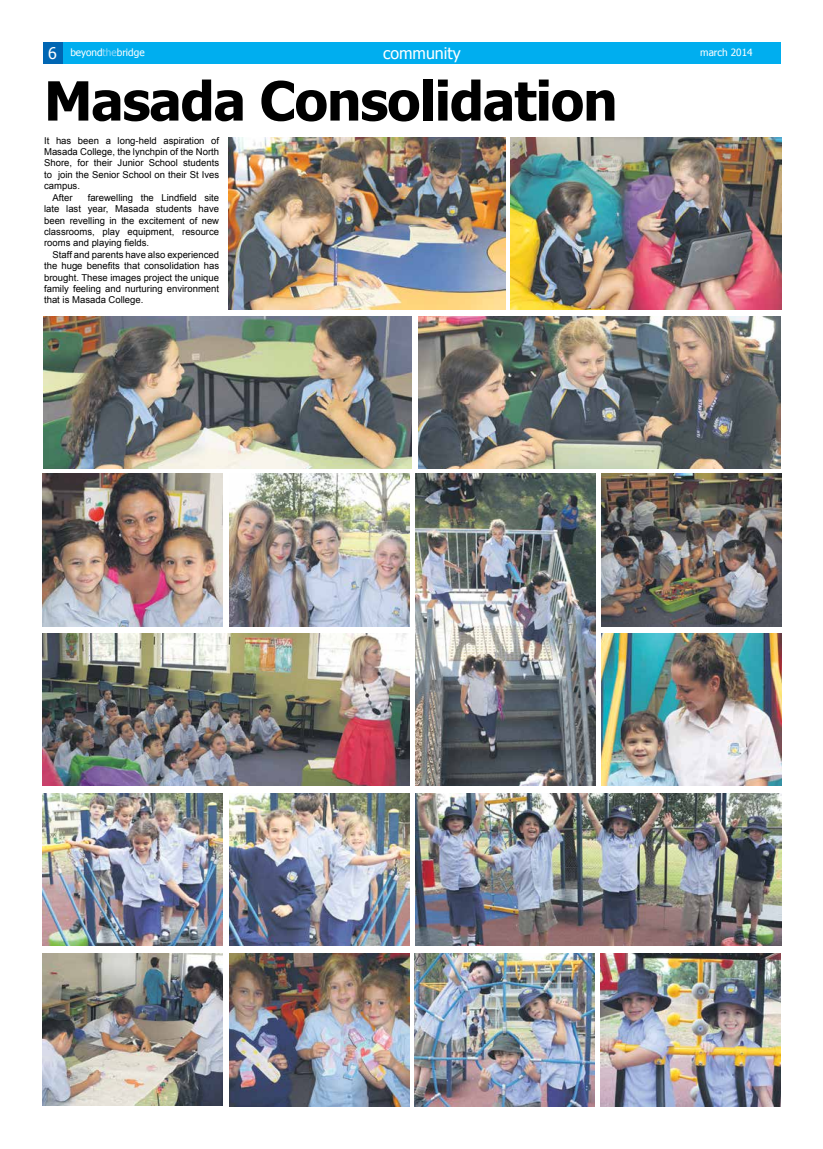
<style>
.page{position:relative;width:823px;height:1149px;background:#fff}
.page>*{position:absolute;margin:0;border:0;box-sizing:border-box;transform-origin:0 0}
.t1{font:700 54px "Tahoma";letter-spacing:-.02em;color:#000}
.t2{font:16px "Tahoma";color:#fff}
.t3{font:10px "Tahoma";color:#fff}
.t4{font:9.5px/11.4px "Arial";color:#000;text-align:justify}
.s1{font-size:16px}
.s2{color:#8ed8f8}
</style>
<div class="page">
<div style="left:63px;top:43px;width:717px;height:21px;background:#00aeef"></div>
<div style="left:43px;top:43px;width:19px;height:21px;background:#0066b3"></div>
<img style="left:228px;top:138px;width:277px;height:171px">
<img style="left:418px;top:316px;width:362px;height:152px">
<img style="left:510px;top:138px;width:271px;height:171px">
<img style="left:44px;top:316px;width:367px;height:152px">
<img style="left:229px;top:473px;width:180px;height:153px">
<img style="left:43px;top:473px;width:180px;height:153px">
<img style="left:415px;top:473px;width:180px;height:312px">
<img style="left:601px;top:473px;width:180px;height:153px">
<img style="left:43px;top:953px;width:180px;height:152px">
<img style="left:43px;top:633px;width:366px;height:152px">
<img style="left:601px;top:633px;width:180px;height:152px">
<img style="left:229px;top:793px;width:180px;height:152px">
<img style="left:43px;top:793px;width:180px;height:152px">
<img style="left:229px;top:953px;width:180px;height:153px">
<img style="left:415px;top:793px;width:366px;height:152px">
<img style="left:600px;top:953px;width:180px;height:153px">
<img style="left:414px;top:953px;width:179px;height:153px">
<p class="t3" style="left:48px;top:46px;width:98px"><span class="s1">6</span> beyond<span class="s2">the</span>bridge</p>
<h2 class="t2" style="left:383px;top:43px;width:79px">community</h2>
<p class="t3" style="left:699px;top:46px;width:54px">march 2014</p>
<h1 class="t1" style="left:44px;top:63px;width:574px">Masada Consolidation</h1>
<p class="t4" style="left:44px;top:135px;width:176px">It has been a long-held aspiration of</p>
<p class="t4" style="left:44px;top:146px;width:176px">Masada College, the lynchpin of the North</p>
<p class="t4" style="left:44px;top:157px;width:176px">Shore, for their Junior School students</p>
<p class="t4" style="left:44px;top:169px;width:176px">to join the Senior School on their St Ives</p>
<p class="t4" style="left:44px;top:180px;width:37px">campus.</p>
<p class="t4" style="left:53px;top:192px;width:22px">After</p>
<p class="t4" style="left:44px;top:192px;width:176px;text-indent:44px">farewelling the Lindfield site late last year, Masada students have been revelling in the excitement of new classrooms, play equipment, resource rooms and playing fields.</p>
<p class="t4" style="left:44px;top:249px;width:176px;text-indent:9px">Staff and parents have also experienced the huge benefits that consolidation has brought. These images project the unique family feeling and nurturing environment that is Masada College.</p>
</div>
